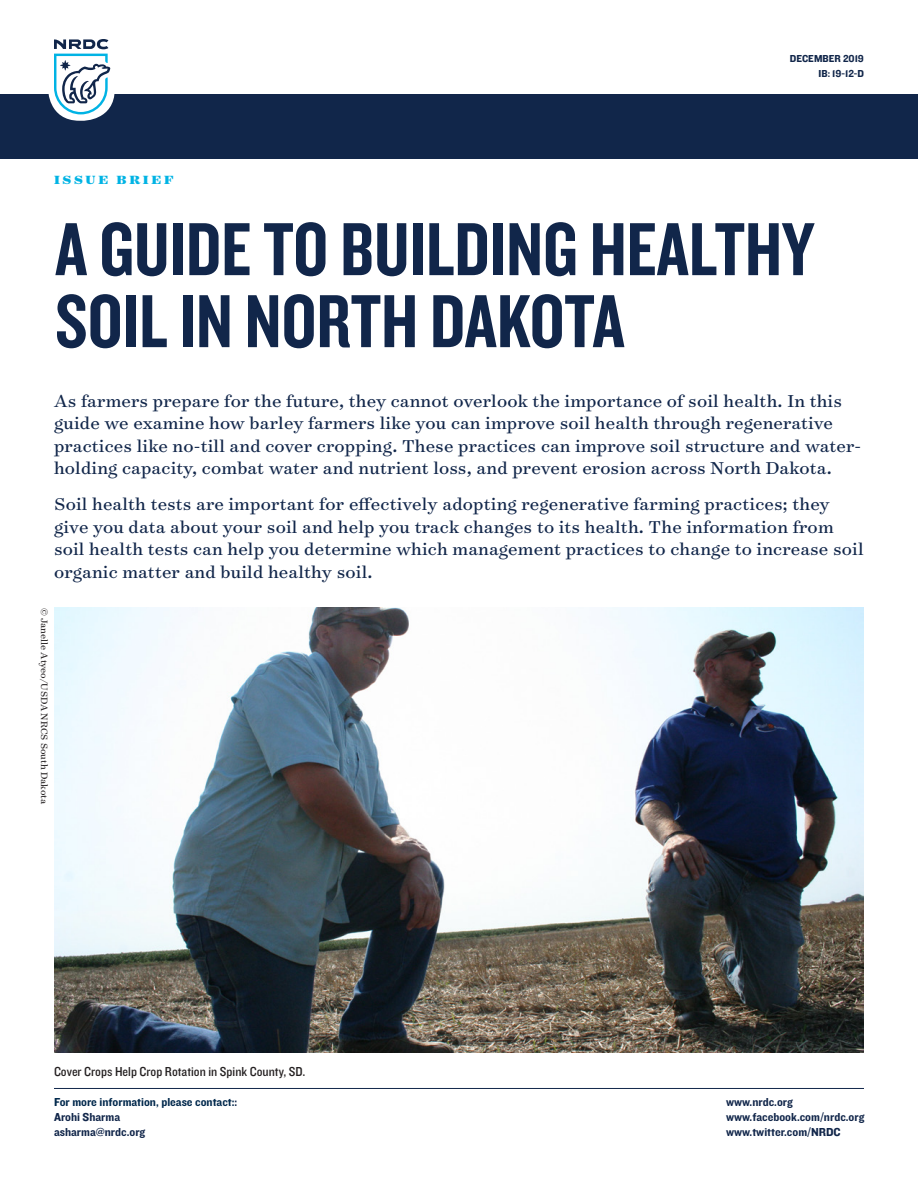
<style>
.page{position:relative;width:918px;height:1188px;background:#fff}
.page>*{position:absolute;margin:0;border:0;box-sizing:border-box;transform-origin:0 0}
.t1{font:78px/72px "Knockout 49 Liteweight";color:#11264a}
.t2{font:19.5px/22.5px "Surveyor Text";letter-spacing:.01em;color:#11264a}
.t3{font:13.5px "Knockout 30 Junior Welterwt";color:#231f20}
.t4{font:900 13.5px "Surveyor Text";letter-spacing:.2em;color:#00b3e4}
.t5{font:12px/15px "Knockout 51 Middleweight";color:#00284c}
.t6{font:12px/15px "Knockout 51 Middleweight";color:#11264a}
.t7{font:10.5px "Surveyor Text";color:#231f20}
.t8{font:10.5px/15px "Knockout 51 Middleweight";color:#11264a;text-align:right}
.s1{color:#11264a}
</style>
<div class="page">
<div style="left:0;top:94px;width:918px;height:65px;background:#11264a"></div>
<div style="left:48px;top:26px;width:67px;height:95px;background:#fff;border-radius:31px"></div>
<svg style="left:54px;top:39px;width:56px;height:75px"></svg>
<hr style="left:54px;top:1088px;width:810px;height:1px;background:#11264a">
<img style="left:54px;top:608px;width:810px;height:445px">
<p class="t8" style="left:790px;top:51px;width:76px">DECEMBER 2019<br>IB: 19-12-D</p>
<p class="t4" style="left:54px;top:170px;width:121px">ISSUE BRIEF</p>
<h1 class="t1" style="left:55px;top:211px;width:761px">A GUIDE TO BUILDING HEALTHY<br>SOIL IN NORTH DAKOTA</h1>
<p class="t2" style="left:54px;top:389px;width:809px">As farmers prepare for the future, they cannot overlook the importance of soil health. In this guide we examine how barley farmers like you can improve soil health through regenerative practices like no-till and cover cropping. These practices can improve soil structure and water&shy;holding capacity, combat water and nutrient loss, and prevent erosion across North Dakota.</p>
<p class="t2" style="left:54px;top:492px;width:811px">Soil health tests are important for effectively adopting regenerative farming practices; they give you data about your soil and help you track changes to its health. The information from soil health tests can help you determine which management practices to change to increase soil organic matter and build healthy soil.</p>
<p class="t7" style="left:51px;top:608px;width:198px;rotate:90deg">© Janelle Atyeo/USDA NRCS South Dakota</p>
<p class="t3" style="left:54px;top:1062px;width:253px">Cover Crops Help Crop Rotation in Spink County, SD.</p>
<p class="t5" style="left:54px;top:1093px;width:185px">For more information, please contact:<span class="s1">:<br>Arohi Sharma<br>asharma@nrdc.org</span></p>
<p class="t6" style="left:726px;top:1093px;width:140px">www.nrdc.org www.facebook.com/nrdc.org www.twitter.com/NRDC</p>
</div>
